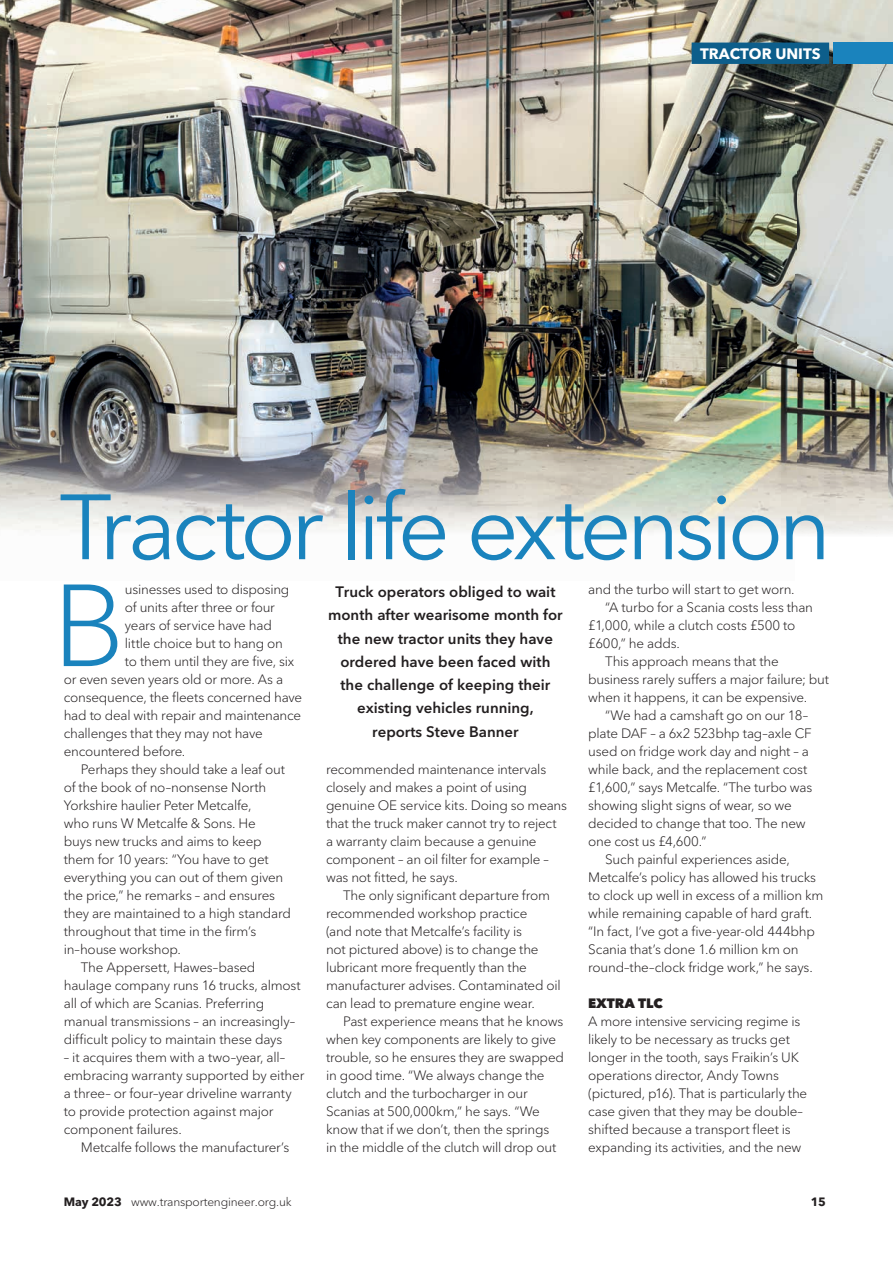
<style>
.page{position:relative;width:893px;height:1263px;background:#fff}
.page>*{position:absolute;margin:0;border:0;box-sizing:border-box;transform-origin:0 0}
.t1{font:300 115.2px "Avenir Next LT Pro";color:#1a83bd}
.t2{font:91.5px "Avenir Next LT Pro";letter-spacing:-.055em;color:#1a83bd}
.t3{font:600 15px/23.2px "Avenir Next LT Pro";color:#231f20;text-align:center}
.t4{font:700 15px "Avenir Next LT Pro";color:#fff}
.t5{font:300 13.5px/18px "Avenir Next LT Pro";letter-spacing:-.015em;color:#231f20}
.t6{font:800 13.5px "Avenir Next LT Pro";letter-spacing:-.01em;color:#231f20}
.t7{font:300 12px "Avenir Next LT Pro";letter-spacing:-.015em;color:#231f20}
.t8{font:700 12px "Avenir Next LT Pro";color:#231f20}
.s1{font-weight:700}
</style>
<div class="page">
<img style="left:0;top:0;width:893px;height:534px">
<div style="left:833px;top:43px;width:60px;height:21px;background:#1a83bd"></div>
<div style="left:692px;top:43px;width:137px;height:21px;background:#0d5e8b"></div>
<p class="t4" style="left:700px;top:44px;width:122px">TRACTOR UNITS</p>
<h2 class="t2" style="left:60px;top:473px;width:773px">Tractor life extension</h2>
<h1 class="t1" style="left:52px;top:557px;width:74px">B</h1>
<p class="t5" style="left:125px;top:580px;width:166px">usinesses used to disposing</p>
<p class="t5" style="left:125px;top:598px;width:151px">of units after three or four</p>
<p class="t5" style="left:125px;top:616px;width:148px">years of service have had</p>
<p class="t5" style="left:125px;top:634px;width:160px">little choice but to hang on</p>
<p class="t5" style="left:125px;top:652px;width:171px">to them until they are five, six</p>
<p class="t5" style="left:64px;top:670px;width:221px">or even seven years old or more. As a</p>
<p class="t5" style="left:64px;top:688px;width:240px">consequence, the fleets concerned have</p>
<p class="t5" style="left:64px;top:706px;width:239px">had to deal with repair and maintenance</p>
<p class="t5" style="left:64px;top:724px;width:200px">challenges that they may not have</p>
<p class="t5" style="left:64px;top:742px;width:123px">encountered before.</p>
<p class="t5" style="left:81px;top:760px;width:206px">Perhaps they should take a leaf out</p>
<p class="t5" style="left:64px;top:778px;width:204px">of the book of no–nonsense North</p>
<p class="t5" style="left:64px;top:796px;width:189px">Yorkshire haulier Peter Metcalfe,</p>
<p class="t5" style="left:64px;top:814px;width:193px">who runs W Metcalfe &amp; Sons. He</p>
<p class="t5" style="left:64px;top:832px;width:199px">buys new trucks and aims to keep</p>
<p class="t5" style="left:64px;top:850px;width:206px">them for 10 years: “You have to get</p>
<p class="t5" style="left:64px;top:868px;width:221px">everything you can out of them given</p>
<p class="t5" style="left:64px;top:886px;width:213px">the price,” he remarks – and ensures</p>
<p class="t5" style="left:64px;top:904px;width:229px">they are maintained to a high standard</p>
<p class="t5" style="left:64px;top:922px;width:194px">throughout that time in the firm’s</p>
<p class="t5" style="left:64px;top:940px;width:119px">in–house workshop.</p>
<p class="t5" style="left:81px;top:958px;width:176px">The Appersett, Hawes–based</p>
<p class="t5" style="left:64px;top:976px;width:238px">haulage company runs 16 trucks, almost</p>
<p class="t5" style="left:64px;top:994px;width:202px">all of which are Scanias. Preferring</p>
<p class="t5" style="left:64px;top:1012px;width:233px">manual transmissions – an increasingly–</p>
<p class="t5" style="left:64px;top:1030px;width:220px">difficult policy to maintain these days</p>
<p class="t5" style="left:64px;top:1048px;width:242px">– it acquires them with a two–year, all– embracing warranty supported by either a three– or four–year driveline warranty to provide protection against major component failures.</p>
<p class="t5" style="left:81px;top:1138px;width:210px">Metcalfe follows the manufacturer’s</p>
<p class="t3" style="left:328px;top:580px;width:236px">Truck operators obliged to wait month after wearisome month for the new tractor units they have ordered have been faced with the challenge of keeping their existing vehicles running,<br>reports Steve Banner</p>
<p class="t5" style="left:326px;top:760px;width:242px">recommended maintenance intervals closely and makes a point of using genuine OE service kits. Doing so means that the truck maker cannot try to reject a warranty claim because a genuine component – an oil filter for example – was not fitted, he says.</p>
<p class="t5" style="left:326px;top:886px;width:236px;text-indent:17px">The only significant departure from recommended workshop practice<br>(and note that Metcalfe’s facility is<br>not pictured above) is to change the lubricant more frequently than the manufacturer advises. Contaminated oil can lead to premature engine wear.</p>
<p class="t5" style="left:326px;top:1012px;width:240px;text-indent:17px">Past experience means that he knows when key components are likely to give trouble, so he ensures they are swapped in good time. “We always change the clutch and the turbocharger in our Scanias at 500,000km,” he says. “We know that if we don’t, then the springs<br>in the middle of the clutch will drop out</p>
<p class="t5" style="left:588px;top:580px;width:208px">and the turbo will start to get worn.</p>
<p class="t5" style="left:605px;top:598px;width:209px">“A turbo for a Scania costs less than</p>
<p class="t5" style="left:588px;top:616px;width:209px">£1,000, while a clutch costs £500 to</p>
<p class="t5" style="left:588px;top:634px;width:93px">£600,” he adds.</p>
<p class="t5" style="left:605px;top:652px;width:175px">This approach means that the</p>
<p class="t5" style="left:588px;top:670px;width:242px">business rarely suffers a major failure; but</p>
<p class="t5" style="left:588px;top:688px;width:220px">when it happens, it can be expensive.</p>
<p class="t5" style="left:605px;top:706px;width:204px">“We had a camshaft go on our 18–</p>
<p class="t5" style="left:588px;top:724px;width:225px">plate DAF – a 6x2 523bhp tag–axle CF</p>
<p class="t5" style="left:588px;top:742px;width:222px">used on fridge work day and night – a</p>
<p class="t5" style="left:588px;top:760px;width:220px">while back, and the replacement cost</p>
<p class="t5" style="left:588px;top:778px;width:226px">£1,600,” says Metcalfe. “The turbo was</p>
<p class="t5" style="left:588px;top:796px;width:205px">showing slight signs of wear, so we</p>
<p class="t5" style="left:588px;top:814px;width:219px">decided to change that too. The new</p>
<p class="t5" style="left:588px;top:832px;width:120px">one cost us £4,600.”</p>
<p class="t5" style="left:605px;top:850px;width:186px">Such painful experiences aside,</p>
<p class="t5" style="left:588px;top:868px;width:229px">Metcalfe’s policy has allowed his trucks</p>
<p class="t5" style="left:588px;top:886px;width:237px">to clock up well in excess of a million km</p>
<p class="t5" style="left:588px;top:904px;width:226px">while remaining capable of hard graft.</p>
<p class="t5" style="left:588px;top:922px;width:228px">“In fact, I’ve got a five-year-old 444bhp</p>
<p class="t5" style="left:588px;top:940px;width:212px">Scania that’s done 1.6 million km on</p>
<p class="t5" style="left:588px;top:958px;width:226px">round–the–clock fridge work,” he says.</p>
<p class="t6" style="left:588px;top:995px;width:76px">EXTRA TLC</p>
<p class="t5" style="left:588px;top:1012px;width:221px">A more intensive servicing regime is likely to be necessary as trucks get longer in the tooth, says Fraikin’s UK operations director, Andy Towns (pictured, p16). That is particularly the case given that they may be double– shifted because a transport fleet is expanding its activities, and the new</p>
<p class="t7" style="left:64px;top:1195px;width:229px"><span class="s1">May 2023</span> www.transportengineer.org.uk</p>
<p class="t8" style="left:811px;top:1194px;width:17px">15</p>
</div>
